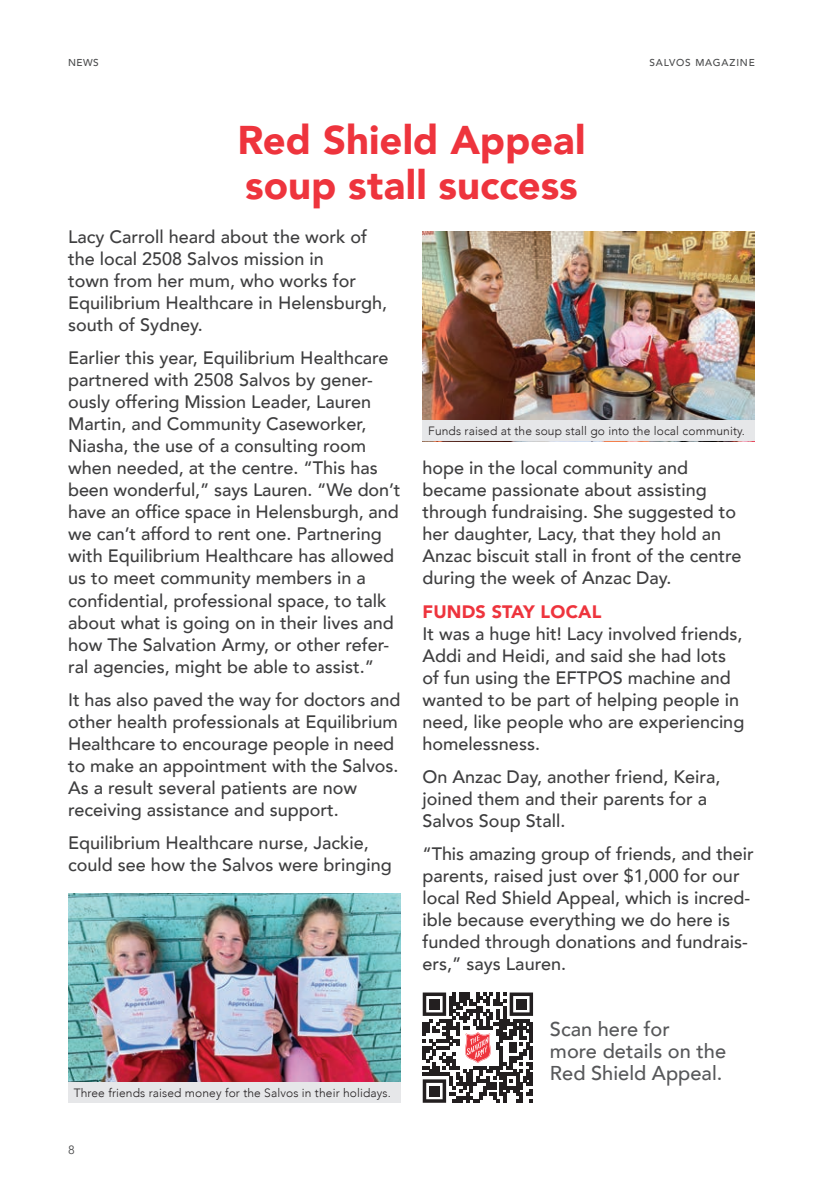
<style>
.page{position:relative;width:840px;height:1191px;background:#fff}
.page>*{position:absolute;margin:0;border:0;box-sizing:border-box;transform-origin:0 0}
.Salvos_Header{font:900 40px/44px "Avenir";color:#ee343d}
.Salvos_Subhead_no_baseline{font:500 20px/22px "Avenir";color:#57585a}
.Salvos_Body{font:500 18px/22px "Avenir";color:#3e3e3f}
.Intext_Subhead{font:900 18px "Avenir";letter-spacing:.01em;color:#ee343d}
.Image_Caption{font:300 12px "Avenir";letter-spacing:.01em;color:#231f20}
.t1{font:12px "Avenir";color:#4b4c4d}
.Page_name_-_Left{font:500 10px "Avenir";letter-spacing:.065em;color:#4b4c4d}
</style>
<div class="page">
<img style="left:68px;top:893px;width:332px;height:189px">
<img style="left:422px;top:232px;width:332px;height:188px">
<svg style="left:422px;top:992px;width:110px;height:110px"></svg>
<div style="left:422px;top:420px;width:332px;height:21px;background:#e6e7e9"></div>
<div style="left:68px;top:1082px;width:332px;height:20px;background:#e6e7e9"></div>
<p class="Page_name_-_Left" style="left:68px;top:54px;width:32px">NEWS</p>
<p class="Salvos_Header" style="left:237px;top:117px;width:349px">Red Shield Appeal soup stall success</p>
<p class="Page_name_-_Left" style="left:649px;top:54px;width:107px">SALVOS MAGAZINE</p>
<p class="Salvos_Body" style="left:68px;top:224px;width:320px">Lacy Carroll heard about the work of the local 2508 Salvos mission in<br>town from her mum, who works for<br>Equilibrium Healthcare in Helensburgh, south of Sydney.</p>
<p class="Salvos_Body" style="left:68px;top:346px;width:333px">Earlier this year, Equilibrium Healthcare partnered with 2508 Salvos by gener&shy;ously offering Mission Leader, Lauren Martin, and Community Caseworker, Niasha, the use of a consulting room when needed, at the centre. “This has been wonderful,” says Lauren. “We don’t have an office space in Helensburgh, and we can’t afford to rent one. Partnering with Equilibrium Healthcare has allowed us to meet community members in a confidential, professional space, to talk about what is going on in their lives and how The Salvation Army, or other refer&shy;ral agencies, might be able to assist.”</p>
<p class="Salvos_Body" style="left:68px;top:687px;width:334px">It has also paved the way for doctors and other health professionals at Equilibrium Healthcare to encourage people in need to make an appointment with the Salvos.<br>As a result several patients are now receiving assistance and support.</p>
<p class="Salvos_Body" style="left:68px;top:831px;width:325px">Equilibrium Healthcare nurse, Jackie, could see how the Salvos were bringing</p>
<p class="Image_Caption" style="left:74px;top:1085px;width:318px">Three friends raised money for the Salvos in their holidays.</p>
<p class="t1" style="left:68px;top:1142px;width:8px">8</p>
<p class="Image_Caption" style="left:428px;top:424px;width:318px">Funds raised at the soup stall go into the local community.</p>
<p class="Salvos_Body" style="left:422px;top:456px;width:320px">hope in the local community and became passionate about assisting through fundraising. She suggested to her daughter, Lacy, that they hold an Anzac biscuit stall in front of the centre during the week of Anzac Day.</p>
<p class="Intext_Subhead" style="left:422px;top:596px;width:180px">FUNDS STAY LOCAL</p>
<p class="Salvos_Body" style="left:422px;top:621px;width:323px">It was a huge hit! Lacy involved friends, Addi and Heidi, and said she had lots of fun using the EFTPOS machine and wanted to be part of helping people in need, like people who are experiencing homelessness.</p>
<p class="Salvos_Body" style="left:422px;top:764px;width:299px">On Anzac Day, another friend, Keira, joined them and their parents for a<br>Salvos Soup Stall.</p>
<p class="Salvos_Body" style="left:422px;top:842px;width:332px">“This amazing group of friends, and their parents, raised just over $1,000 for our local Red Shield Appeal, which is incred&shy;ible because everything we do here is funded through donations and fundrais&shy;ers,” says Lauren.</p>
<p class="Salvos_Subhead_no_baseline" style="left:549px;top:1016px;width:177px">Scan here for<br>more details on the<br>Red Shield Appeal.</p>
</div>
